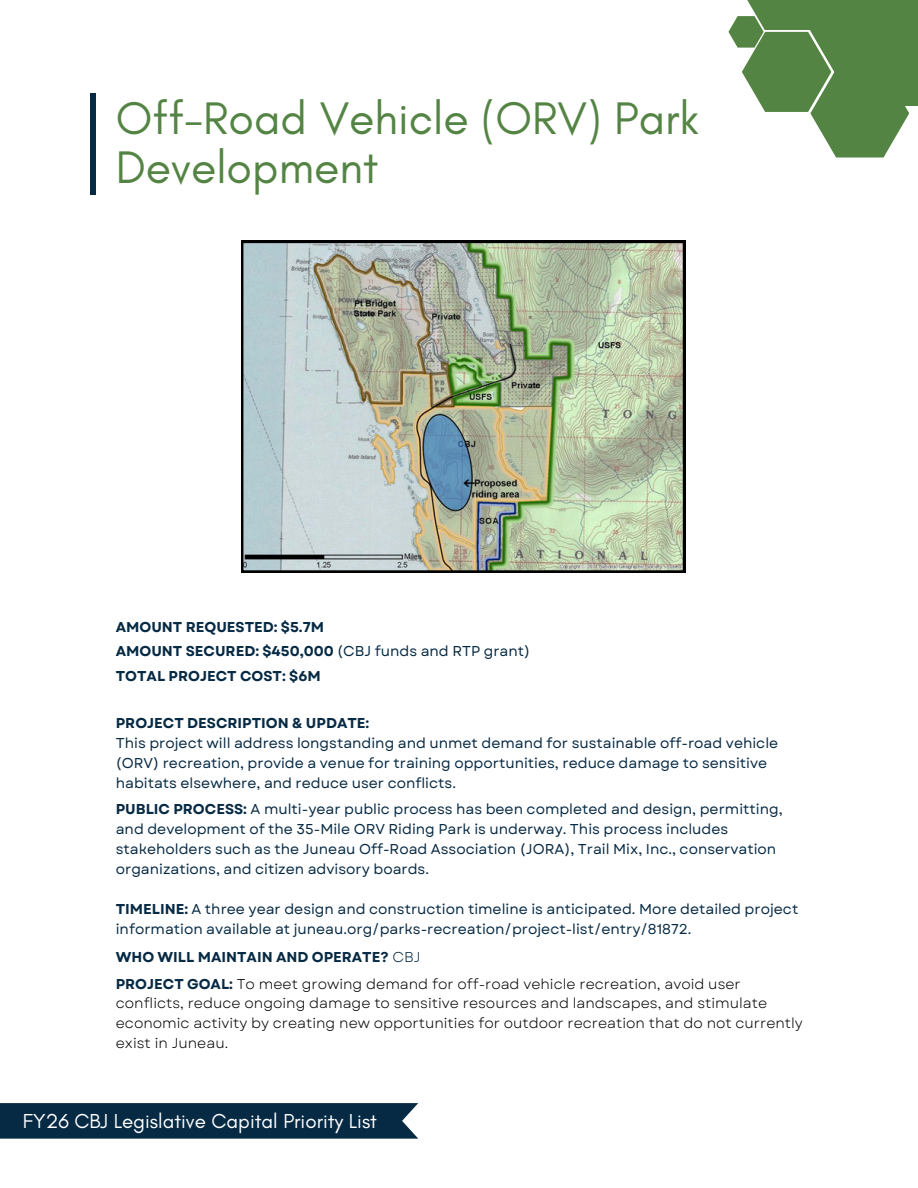
<style>
.page{position:relative;width:918px;height:1188px;background:#fff}
.page>*{position:absolute;margin:0;border:0;box-sizing:border-box;transform-origin:0 0}
.t1{font:46.5px/48.3px "Glacial Indifference";color:#548444}
.t2{font:20.55px "Glacial Indifference";color:#fff}
.t3{font:14.25px/20.1px "Garet";color:#072a44}
.t4{font:14.25px/19.8px "Garet";color:#000}
.t5{font:700 14.25px "Garet";color:#072a44}
.s1{font-weight:400}
.s2{font-weight:700}
.s3{font-weight:700;color:#072a44}
</style>
<div class="page">
<div style="left:90px;top:93px;width:6px;height:102px;background:#072a44"></div>
<div style="left:792px;top:0;width:126px;height:106px;background:#548444"></div>
<svg style="left:728px;top:16px;width:181px;height:142px"></svg>
<div style="left:739px;top:0;width:107px;height:30px;background:#548444"></div>
<svg style="left:0;top:1103px;width:418px;height:36px;background:#0e3049"></svg>
<img style="left:241px;top:241px;width:444px;height:332px">
<p class="t1" style="left:116px;top:94px;width:585px">Off-Road Vehicle (ORV) Park<br>Development</p>
<p class="t5" style="left:116px;top:617px;width:210px">AMOUNT REQUESTED: $5.7M</p>
<p class="t5" style="left:116px;top:641px;width:416px">AMOUNT SECURED: $450,000 <span class="s1">(CBJ funds and RTP grant)</span></p>
<p class="t5" style="left:116px;top:666px;width:207px">TOTAL PROJECT COST: $6M</p>
<p class="t5" style="left:116px;top:713px;width:255px">PROJECT DESCRIPTION &amp; UPDATE:</p>
<p class="t3" style="left:116px;top:733px;width:664px">This project will address longstanding and unmet demand for sustainable off-road vehicle (ORV) recreation, provide a venue for training opportunities, reduce damage to sensitive habitats elsewhere, and reduce user conflicts.</p>
<p class="t3" style="left:116px;top:799px;width:668px"><span class="s2">PUBLIC PROCESS:</span> A multi-year public process has been completed and design, permitting, and development of the 35-Mile ORV Riding Park is underway. This process includes stakeholders such as the Juneau Off-Road Association (JORA), Trail Mix, Inc., conservation organizations, and citizen advisory boards.</p>
<p class="t3" style="left:116px;top:899px;width:684px"><span class="s2">TIMELINE:</span> A three year design and construction timeline is anticipated. More detailed project information available at juneau.org/parks-recreation/project-list/entry/81872.</p>
<p class="t5" style="left:116px;top:946px;width:306px">WHO WILL MAINTAIN AND OPERATE? <span class="s1">CBJ</span></p>
<h3 class="t4" style="left:116px;top:974px;width:689px"><span class="s3">PROJECT GOAL:</span> To meet growing demand for off-road vehicle recreation, avoid user conflicts, reduce ongoing damage to sensitive resources and landscapes, and stimulate economic activity by creating new opportunities for outdoor recreation that do not currently exist in Juneau.</h3>
<h2 class="t2" style="left:23px;top:1108px;width:356px">FY26 CBJ Legislative Capital Priority List</h2>
</div>
